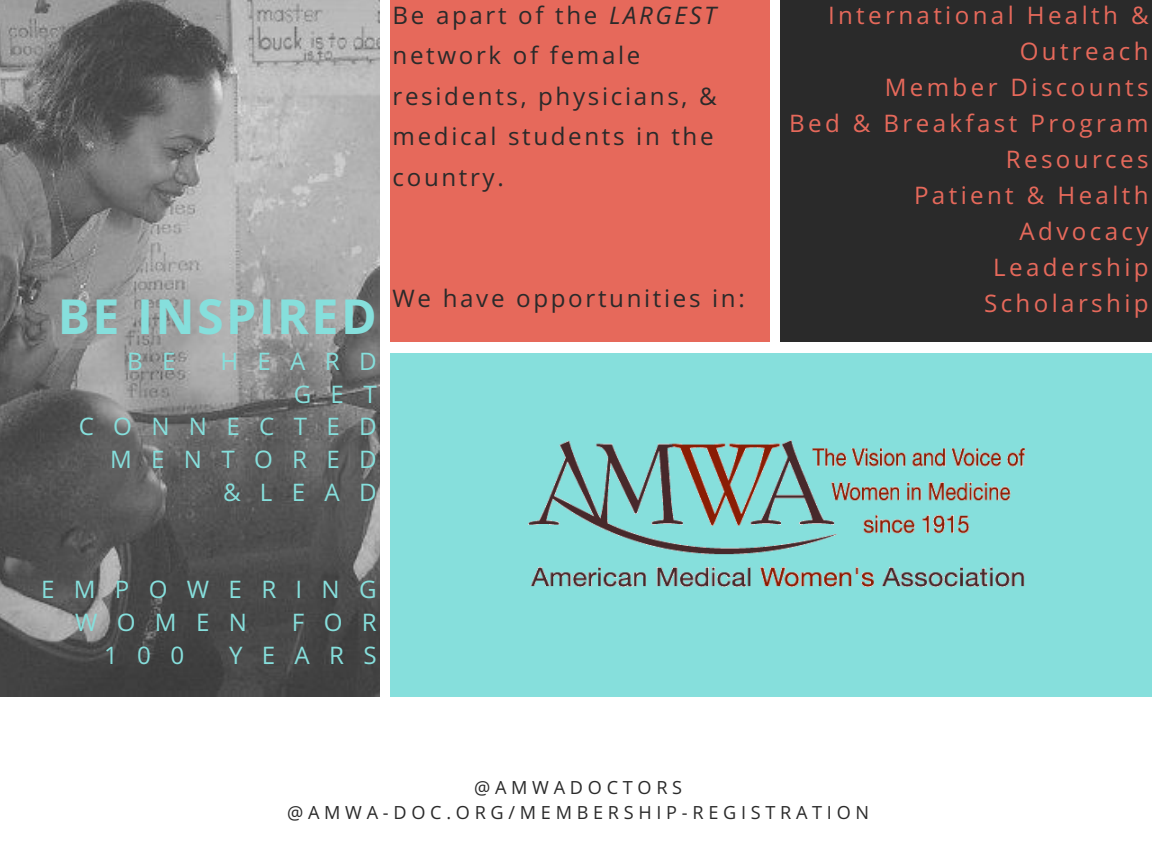
<style>
.page{position:relative;width:1152px;height:863px;background:#fff}
.page>*{position:absolute;margin:0;border:0;box-sizing:border-box;transform-origin:0 0}
.t1{font:700 48.3px "Open Sans";letter-spacing:.05em;color:#86dfdc}
.t2{font:24.15px/36px "Open Sans";letter-spacing:.14em;color:#e6695b;text-align:right}
.t3{font:24.15px/40.5px "Open Sans";letter-spacing:.11em;color:#2a2a2a}
.t4{font:24.15px/32.7px "Open Sans";letter-spacing:.8em;color:#86dfdc;text-align:right}
.t5{font:18.15px/24.8px "Open Sans";letter-spacing:.26em;color:#2a2a2a;text-align:center}
.s1{font-style:italic}
</style>
<div class="page">
<img style="left:0;top:0;width:379px;height:696px">
<div style="left:390px;top:0;width:380px;height:342px;background:#e6695b"></div>
<div style="left:781px;top:0;width:371px;height:342px;background:#2a2a2a"></div>
<div style="left:390px;top:353px;width:762px;height:343px;background:#86dfdc"></div>
<img style="left:529px;top:441px;width:496px;height:145px">
<p class="t3" style="left:393px;top:-6px;width:325px">Be apart of the <span class="s1">LARGEST </span>network of female residents, physicians, &amp; medical students in the country.</p>
<h1 class="t1" style="left:58px;top:282px;width:320px">BE INSPIRED</h1>
<p class="t4" style="left:127px;top:344px;width:50px">B E</p>
<p class="t4" style="left:79px;top:344px;width:299px">HEARD<br>GET<br>CONNECTED<br>MENTORED &amp;LEAD</p>
<p class="t3" style="left:393px;top:278px;width:354px">We have opportunities in:</p>
<p class="t4" style="left:75px;top:572px;width:303px;text-align:left;text-indent:-34px">EMPOWERING<br>WOMEN</p>
<p class="t4" style="left:292px;top:605px;width:86px">FOR</p>
<p class="t4" style="left:104px;top:638px;width:82px">100</p>
<p class="t4" style="left:229px;top:638px;width:149px">YEARS</p>
<p class="t2" style="left:789px;top:-4px;width:361px">International Health &amp;<br>Outreach<br>Member Discounts<br>Bed &amp; Breakfast Program<br>Resources<br>Patient &amp; Health<br>Advocacy<br>Leadership<br>Scholarship</p>
<p class="t5" style="left:287px;top:774px;width:584px">@AMWADOCTORS @AMWA-DOC.ORG/MEMBERSHIP-REGISTRATION</p>
</div>
